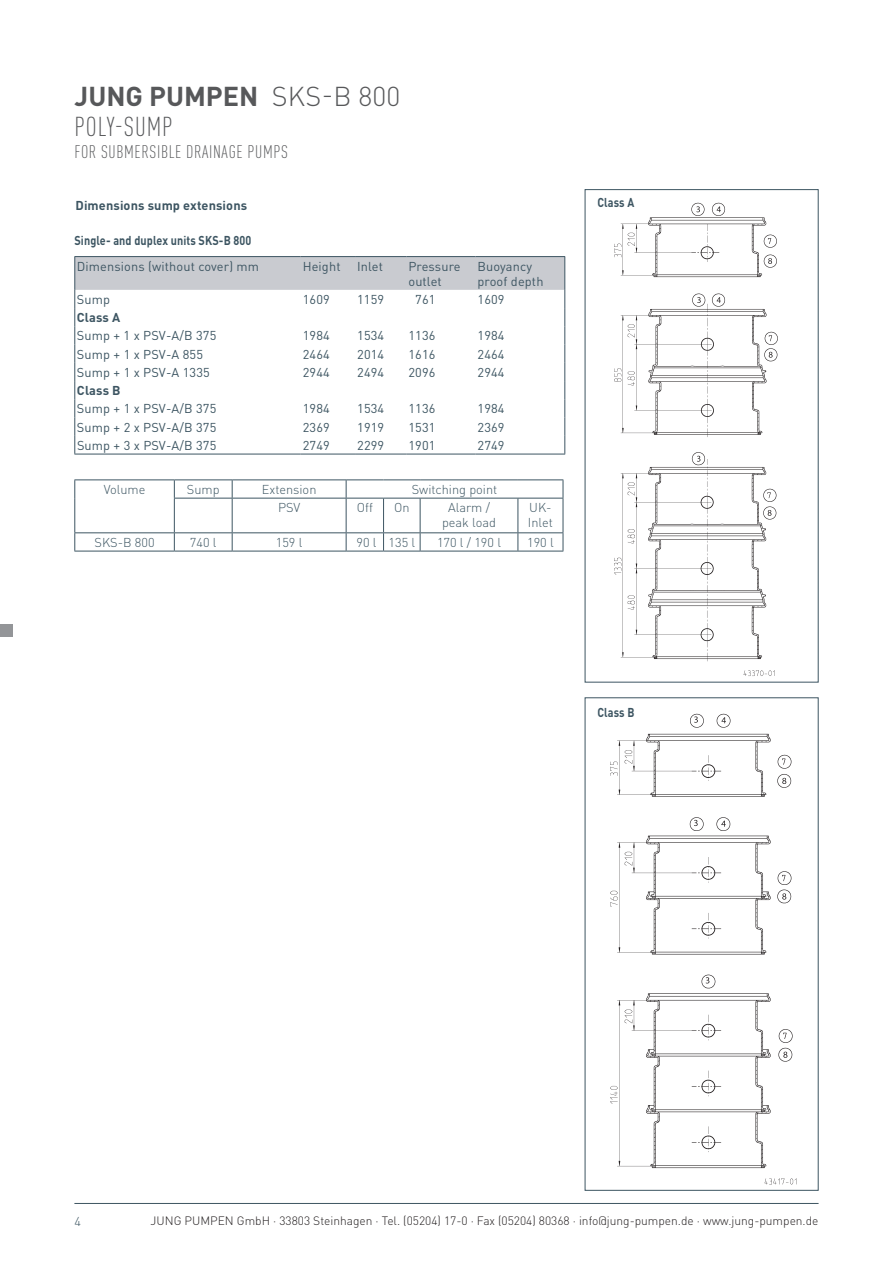
<style>
.page{position:relative;width:893px;height:1263px;background:#fff}
.page>*{position:absolute;margin:0;border:0;box-sizing:border-box;transform-origin:0 0}
.t1{font:700 27px/30px "DIN Pro";color:#57585a}
.t2{font:300 condensed 18px "DIN Pro";letter-spacing:.035em;color:#57585a}
.t3{font:12.75px/15px "DIN Pro";letter-spacing:.01em;color:#3d5562}
.t4{font:300 12.75px/15px "DIN Pro";color:#3d5562;text-align:center}
.t5{font:700 12.75px "DIN Pro";letter-spacing:.01em;color:#3d5562;scale:.85 1}
.t6{font:700 12.75px "DIN Pro";letter-spacing:.01em;color:#3d5562}
.t7{font:300 12px "DIN Pro";color:#231f20}
.s1{font-weight:300}
.s2{font-weight:300;font-stretch:condensed}
</style>
<div class="page">
<hr style="left:74px;top:1203px;width:745px;height:1px;background:#3d5562">
<img style="left:614px;top:202px;width:164px;height:474px">
<div style="left:585px;top:189px;width:234px;height:493px;border:1px solid #3d5562"></div>
<img style="left:610px;top:713px;width:187px;height:472px">
<div style="left:585px;top:697px;width:234px;height:494px;border:1px solid #3d5562"></div>
<svg style="left:563px;top:480px;width:1px;height:18px"></svg>
<svg style="left:74px;top:480px;width:1px;height:18px"></svg>
<hr style="left:74px;top:479px;width:100px;height:1px;background:#3d5562">
<svg style="left:174px;top:480px;width:1px;height:18px"></svg>
<hr style="left:174px;top:479px;width:58px;height:1px;background:#3d5562">
<svg style="left:232px;top:480px;width:1px;height:18px"></svg>
<hr style="left:232px;top:479px;width:114px;height:1px;background:#3d5562">
<svg style="left:346px;top:480px;width:1px;height:18px"></svg>
<hr style="left:346px;top:479px;width:38px;height:1px;background:#3d5562">
<hr style="left:384px;top:479px;width:36px;height:1px;background:#3d5562">
<hr style="left:420px;top:479px;width:98px;height:1px;background:#3d5562">
<hr style="left:518px;top:479px;width:45px;height:1px;background:#3d5562">
<hr style="left:74px;top:498px;width:1px;height:34px;background:#3d5562">
<hr style="left:174px;top:498px;width:1px;height:34px;background:#3d5562">
<hr style="left:174px;top:498px;width:58px;height:1px;background:#3d5562">
<hr style="left:232px;top:498px;width:1px;height:34px;background:#3d5562">
<hr style="left:232px;top:498px;width:114px;height:1px;background:#3d5562">
<svg style="left:74px;top:533px;width:1px;height:18px"></svg>
<hr style="left:74px;top:551px;width:100px;height:1px;background:#3d5562">
<svg style="left:174px;top:533px;width:1px;height:18px"></svg>
<hr style="left:346px;top:498px;width:1px;height:34px;background:#3d5562">
<hr style="left:174px;top:551px;width:58px;height:1px;background:#3d5562">
<hr style="left:346px;top:498px;width:38px;height:1px;background:#3d5562">
<svg style="left:232px;top:533px;width:1px;height:18px"></svg>
<hr style="left:383px;top:498px;width:1px;height:34px;background:#3d5562">
<hr style="left:232px;top:551px;width:114px;height:1px;background:#3d5562">
<hr style="left:384px;top:498px;width:36px;height:1px;background:#3d5562">
<svg style="left:346px;top:533px;width:1px;height:18px"></svg>
<hr style="left:420px;top:498px;width:1px;height:34px;background:#3d5562">
<hr style="left:346px;top:551px;width:38px;height:1px;background:#3d5562">
<hr style="left:420px;top:498px;width:98px;height:1px;background:#3d5562">
<svg style="left:383px;top:533px;width:1px;height:18px"></svg>
<hr style="left:518px;top:498px;width:1px;height:34px;background:#3d5562">
<hr style="left:384px;top:551px;width:36px;height:1px;background:#3d5562">
<hr style="left:518px;top:498px;width:45px;height:1px;background:#3d5562">
<svg style="left:420px;top:533px;width:1px;height:18px"></svg>
<hr style="left:563px;top:498px;width:1px;height:34px;background:#3d5562">
<hr style="left:420px;top:551px;width:98px;height:1px;background:#3d5562">
<hr style="left:74px;top:532px;width:100px;height:1px;background:#3d5562">
<svg style="left:518px;top:533px;width:1px;height:18px"></svg>
<svg style="left:563px;top:533px;width:1px;height:18px"></svg>
<hr style="left:518px;top:551px;width:45px;height:1px;background:#3d5562">
<hr style="left:174px;top:532px;width:58px;height:1px;background:#3d5562">
<hr style="left:232px;top:532px;width:114px;height:1px;background:#3d5562">
<hr style="left:346px;top:532px;width:38px;height:1px;background:#3d5562">
<hr style="left:384px;top:532px;width:36px;height:1px;background:#3d5562">
<hr style="left:420px;top:532px;width:98px;height:1px;background:#3d5562">
<hr style="left:518px;top:532px;width:45px;height:1px;background:#3d5562">
<hr style="left:74px;top:256px;width:227px;height:1px;background:#3d5562">
<hr style="left:301px;top:256px;width:54px;height:1px;background:#3d5562">
<hr style="left:355px;top:256px;width:51px;height:1px;background:#3d5562">
<hr style="left:406px;top:256px;width:69px;height:1px;background:#3d5562">
<hr style="left:475px;top:256px;width:90px;height:1px;background:#3d5562">
<hr style="left:74px;top:454px;width:227px;height:1px;background:#3d5562">
<hr style="left:301px;top:454px;width:54px;height:1px;background:#3d5562">
<hr style="left:355px;top:454px;width:51px;height:1px;background:#3d5562">
<hr style="left:406px;top:454px;width:69px;height:1px;background:#3d5562">
<svg style="left:74px;top:257px;width:491px;height:197px"></svg>
<hr style="left:475px;top:454px;width:90px;height:1px;background:#3d5562">
<div style="left:0;top:624px;width:13px;height:13px;background:#939598"></div>
<h1 class="t1" style="left:75px;top:78px;width:327px">JUNG PUMPEN <span class="s1">SKS-B 800<br></span><span class="s2">POLY-SUMP</span></h1>
<h2 class="t2" style="left:74px;top:139px;width:215px">FOR SUBMERSIBLE DRAINAGE PUMPS</h2>
<p class="t6" style="left:75px;top:194px;width:173px">Dimensions sump extensions</p>
<p class="t5" style="left:74px;top:230px;width:210px">Single- and duplex units SKS-B 800</p>
<p class="t3" style="left:77px;top:257px;width:184px">Dimensions (without cover) mm</p>
<p class="t3" style="left:303px;top:257px;width:39px">Height</p>
<p class="t3" style="left:357px;top:257px;width:27px">Inlet</p>
<p class="t3" style="left:408px;top:257px;width:54px">Pressure outlet</p>
<p class="t3" style="left:478px;top:257px;width:67px">Buoyancy proof depth</p>
<p class="t3" style="left:77px;top:290px;width:35px">Sump</p>
<p class="t3" style="left:303px;top:290px;width:29px">1609</p>
<p class="t3" style="left:357px;top:290px;width:29px">1159</p>
<p class="t3" style="left:415px;top:290px;width:22px">761</p>
<p class="t3" style="left:478px;top:290px;width:29px">1609</p>
<p class="t6" style="left:77px;top:307px;width:45px">Class A</p>
<p class="t3" style="left:77px;top:327px;width:141px">Sump + 1 x PSV-A/B 375</p>
<p class="t3" style="left:303px;top:327px;width:29px">1984</p>
<p class="t3" style="left:357px;top:327px;width:29px">1534</p>
<p class="t3" style="left:408px;top:327px;width:29px">1136</p>
<p class="t3" style="left:478px;top:327px;width:29px">1984</p>
<p class="t3" style="left:77px;top:345px;width:128px">Sump + 1 x PSV-A 855</p>
<p class="t3" style="left:303px;top:345px;width:29px">2464</p>
<p class="t3" style="left:357px;top:345px;width:29px">2014</p>
<p class="t3" style="left:408px;top:345px;width:29px">1616</p>
<p class="t3" style="left:478px;top:345px;width:29px">2464</p>
<p class="t3" style="left:77px;top:363px;width:134px">Sump + 1 x PSV-A 1335</p>
<p class="t3" style="left:303px;top:363px;width:29px">2944</p>
<p class="t3" style="left:357px;top:363px;width:29px">2494</p>
<p class="t3" style="left:408px;top:363px;width:29px">2096</p>
<p class="t3" style="left:478px;top:363px;width:29px">2944</p>
<p class="t6" style="left:77px;top:380px;width:45px">Class B</p>
<p class="t3" style="left:77px;top:400px;width:141px">Sump + 1 x PSV-A/B 375</p>
<p class="t3" style="left:303px;top:400px;width:29px">1984</p>
<p class="t3" style="left:357px;top:400px;width:29px">1534</p>
<p class="t3" style="left:408px;top:400px;width:29px">1136</p>
<p class="t3" style="left:478px;top:400px;width:29px">1984</p>
<p class="t3" style="left:77px;top:418px;width:141px">Sump + 2 x PSV-A/B 375</p>
<p class="t3" style="left:303px;top:418px;width:29px">2369</p>
<p class="t3" style="left:357px;top:418px;width:29px">1919</p>
<p class="t3" style="left:408px;top:418px;width:29px">1531</p>
<p class="t3" style="left:478px;top:418px;width:29px">2369</p>
<p class="t3" style="left:77px;top:436px;width:141px">Sump + 3 x PSV-A/B 375</p>
<p class="t3" style="left:303px;top:436px;width:29px">2749</p>
<p class="t3" style="left:357px;top:436px;width:29px">2299</p>
<p class="t3" style="left:408px;top:436px;width:29px">1901</p>
<p class="t3" style="left:478px;top:436px;width:29px">2749</p>
<p class="t4" style="left:104px;top:481px;width:43px">Volume</p>
<p class="t4" style="left:187px;top:481px;width:34px">Sump</p>
<p class="t4" style="left:262px;top:481px;width:56px">Extension</p>
<p class="t4" style="left:412px;top:481px;width:87px">Switching point</p>
<p class="t4" style="left:278px;top:499px;width:24px">PSV</p>
<p class="t4" style="left:357px;top:499px;width:18px">Off</p>
<p class="t4" style="left:394px;top:499px;width:17px">On</p>
<p class="t4" style="left:442px;top:499px;width:56px">Alarm / peak load</p>
<p class="t4" style="left:528px;top:499px;width:26px;text-align:left">UK-<br>Inlet</p>
<p class="t4" style="left:95px;top:534px;width:62px">SKS-B 800</p>
<p class="t4" style="left:190px;top:534px;width:28px">740 l</p>
<p class="t4" style="left:276px;top:534px;width:28px">159 l</p>
<p class="t4" style="left:356px;top:534px;width:60px">90 l 135 l</p>
<p class="t4" style="left:437px;top:534px;width:65px">170 l / 190 l</p>
<p class="t4" style="left:527px;top:534px;width:28px">190 l</p>
<p class="t5" style="left:597px;top:192px;width:45px">Class A</p>
<p class="t5" style="left:597px;top:701px;width:45px">Class B</p>
<p class="t4" style="left:74px;top:1213px;width:8px">4</p>
<p class="t7" style="left:151px;top:1211px;width:669px">JUNG PUMPEN GmbH · 33803 Steinhagen · Tel. (05204) 17-0 · Fax (05204) 80368 · info@jung-pumpen.de · www.jung-pumpen.de</p>
</div>
